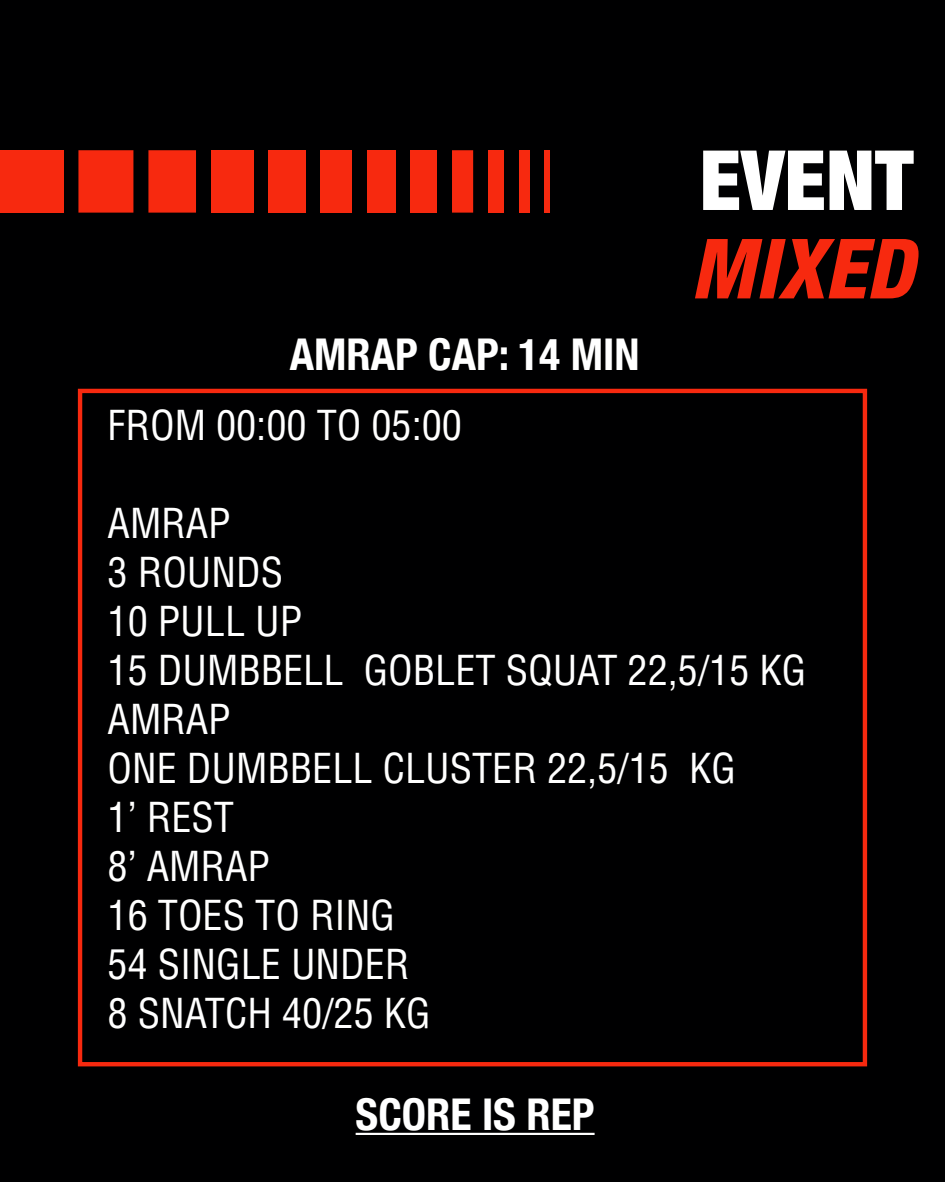
<style>
.page{position:relative;width:945px;height:1182px;background:#fff}
.page>*{position:absolute;margin:0;border:0;box-sizing:border-box;transform-origin:0 0}
.t1{font:900 condensed 83.12px "Helvetica Neue";color:#fff}
.t2{font:83.12px "Helvetica Neue W01 87 Hv Cn Obl";color:#f7290f}
.t3{font:700 condensed 43.75px "Helvetica Neue";color:#fff}
.t4{font:condensed 40.25px/49px "Helvetica";color:#fff}
</style>
<div class="page">
<div style="left:0;top:0;width:945px;height:1181px;background:#000001"></div>
<hr style="left:356px;top:1132px;width:239px;height:2px;background:#fff">
<div style="left:211px;top:150px;width:42px;height:62px;background:#f7290f"></div>
<div style="left:268px;top:150px;width:37px;height:62px;background:#f7290f"></div>
<div style="left:320px;top:150px;width:32px;height:62px;background:#f7290f"></div>
<div style="left:367px;top:150px;width:29px;height:62px;background:#f7290f"></div>
<div style="left:411px;top:150px;width:26px;height:62px;background:#f7290f"></div>
<div style="left:452px;top:150px;width:21px;height:62px;background:#f7290f"></div>
<div style="left:488px;top:150px;width:16px;height:62px;background:#f7290f"></div>
<div style="left:519px;top:150px;width:11px;height:62px;background:#f7290f"></div>
<div style="left:545px;top:150px;width:5px;height:62px;background:#f7290f"></div>
<div style="left:148px;top:150px;width:48px;height:62px;background:#f7290f"></div>
<div style="left:78px;top:150px;width:55px;height:62px;background:#f7290f"></div>
<div style="left:0;top:150px;width:63px;height:62px;background:#f7290f"></div>
<div style="left:78px;top:388px;width:789px;height:678px;border:4px solid #f7290f"></div>
<p class="t3" style="left:290px;top:327px;width:351px">AMRAP CAP: 14 MIN</p>
<p class="t4" style="left:108px;top:400px;width:356px">FROM 00:00 TO 05:00</p>
<h1 class="t1" style="left:700px;top:129px;width:215px">EVENT</h1>
<h1 class="t2" style="left:690px;top:218px;width:225px">MIXED</h1>
<p class="t4" style="left:108px;top:498px;width:700px">AMRAP<br>3 ROUNDS<br>10 PULL UP<br>15 DUMBBELL GOBLET SQUAT 22,5/15 KG<br>AMRAP<br>ONE DUMBBELL CLUSTER 22,5/15 KG<br>1’ REST<br>8’ AMRAP<br>16 TOES TO RING<br>54 SINGLE UNDER<br>8 SNATCH 40/25 KG</p>
<p class="t3" style="left:356px;top:1087px;width:240px">SCORE IS REP</p>
</div>
